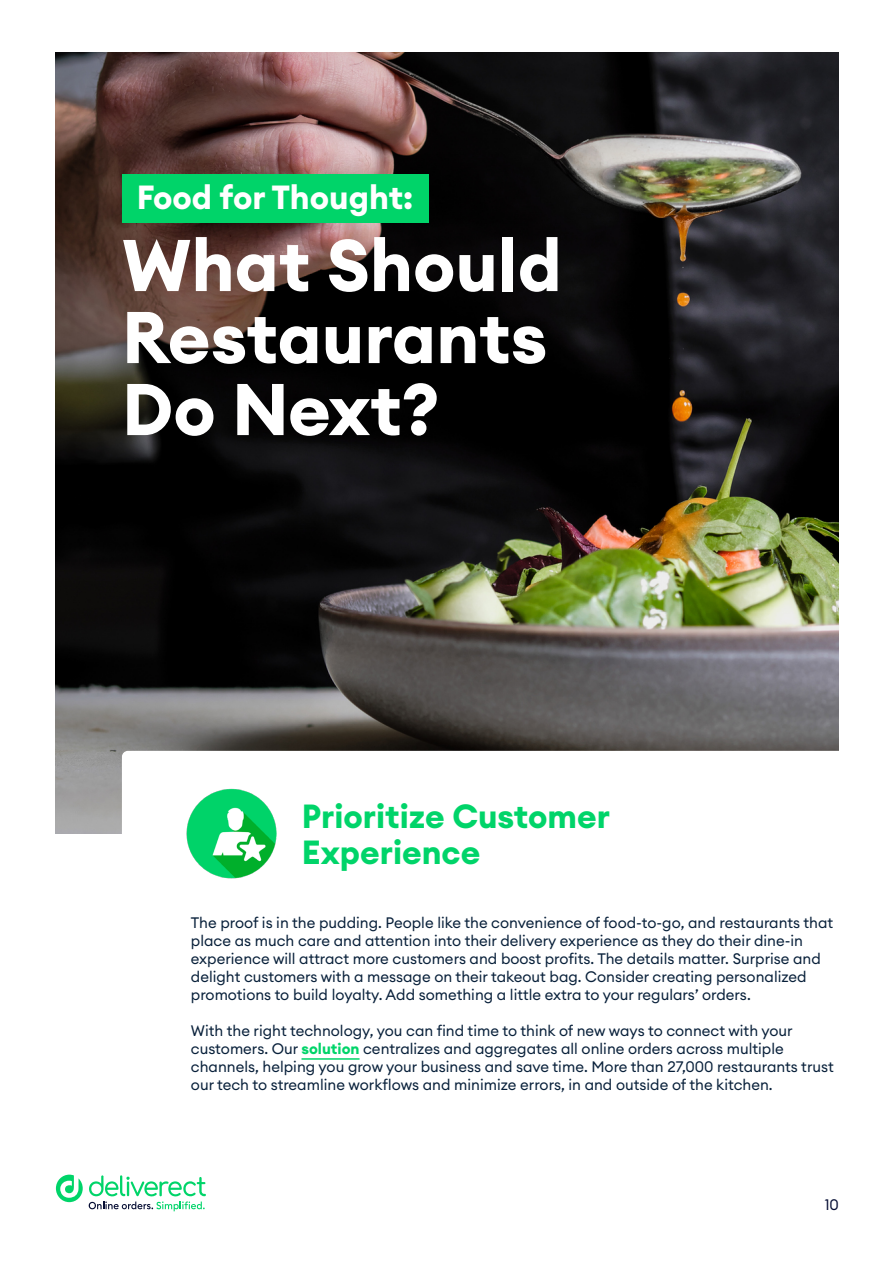
<style>
.page{position:relative;width:893px;height:1263px;background:#fff}
.page>*{position:absolute;margin:0;border:0;box-sizing:border-box;transform-origin:0 0}
.t1{font:700 72px/72px "Euclid Circular A";color:#fff}
.t2{font:700 33px/36px "Euclid Circular A";color:#00d469}
.t3{font:700 33px "Euclid Circular A";color:#fff}
.t4{font:15px/18px "Euclid Circular A";color:#08203a}
.t5{font:15px "Euclid Circular A";color:#050d33}
.s1{font-weight:700;color:#00d469}
</style>
<div class="page">
<img style="left:56px;top:53px;width:783px;height:781px">
<svg style="left:56px;top:1174px;width:150px;height:37px"></svg>
<hr style="left:301px;top:1058px;width:59px;height:2px;background:#00d469">
<div style="left:122px;top:751px;width:723px;height:137px;background:#fff;border-radius:6px"></div>
<img style="left:186px;top:788px;width:90px;height:91px">
<div style="left:122px;top:174px;width:307px;height:49px;background:#00d469"></div>
<h2 class="t3" style="left:137px;top:176px;width:278px">Food for Thought:</h2>
<h1 class="t1" style="left:122px;top:230px;width:441px">What Should<br>Restaurants<br>Do Next?</h1>
<h2 class="t2" style="left:302px;top:798px;width:310px">Prioritize Customer<br>Experience</h2>
<p class="t4" style="left:191px;top:913px;width:644px">The proof is in the pudding. People like the convenience of food-to-go, and restaurants that place as much care and attention into their delivery experience as they do their dine-in experience will attract more customers and boost profits. The details matter. Surprise and delight customers with a message on their takeout bag. Consider creating personalized promotions to build loyalty. Add something a little extra to your regulars’ orders.</p>
<p class="t4" style="left:191px;top:1021px;width:644px">With the right technology, you can find time to think of new ways to connect with your customers. Our <span class="s1">solution</span> centralizes and aggregates all online orders across multiple channels, helping you grow your business and save time. More than 27,000 restaurants trust our tech to streamline workflows and minimize errors, in and outside of the kitchen.</p>
<p class="t5" style="left:825px;top:1195px;width:16px">10</p>
</div>
